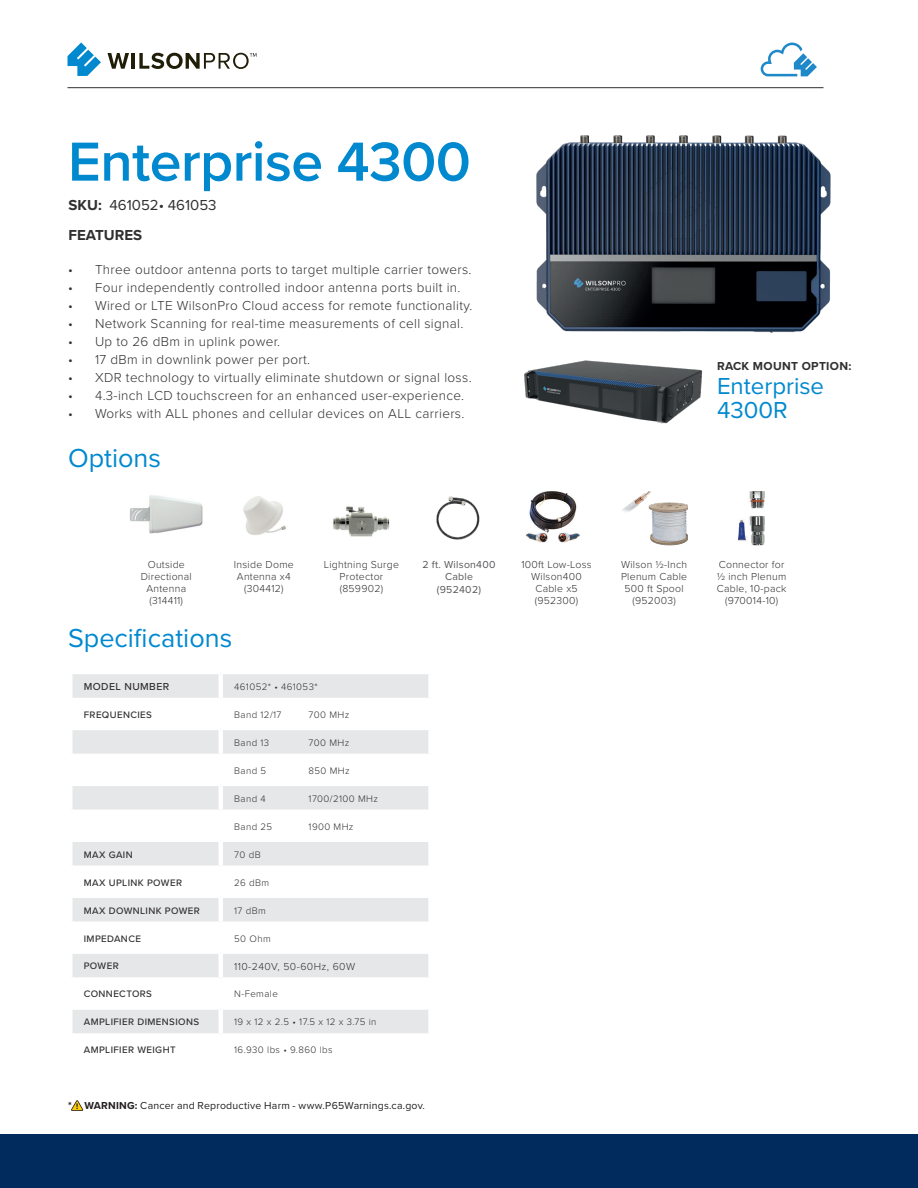
<style>
.page{position:relative;width:918px;height:1188px;background:#fff}
.page>*{position:absolute;margin:0;border:0;box-sizing:border-box;transform-origin:0 0}
.t1{font:600 57px "Proxima Nova";letter-spacing:-.01em;color:#0089cf}
.t2{font:27px "Proxima Nova";color:#0089cf}
.t3{font:24px/24px "Proxima Nova";color:#0089cf}
.t4{font:15px "Proxima Nova";color:#312f30}
.t5{font:700 15px "Proxima Nova";color:#312f30}
.t6{font:300 13.5px "Proxima Nova";letter-spacing:.025em;color:#312f30}
.t7{font:700 12px "Proxima Nova";letter-spacing:.025em;color:#312f30}
.t8{font:300 10.5px/12px "Proxima Nova";letter-spacing:.025em;color:#312f30;text-align:center}
.t9{font:10.5px "Proxima Nova";letter-spacing:.02em;color:#231f20}
.t10{font:10.5px/12.6px "Proxima Nova";letter-spacing:.025em;color:#57585a;text-align:center}
.t11{font:500 10.5px "Proxima Nova";letter-spacing:.04em;color:#312f30}
.t12{font:700 10.5px "Proxima Nova";color:#231f20}
.t13{font:300 9.75px "Proxima Nova";letter-spacing:.04em;color:#312f30}
.t14{font:500 9.75px "Proxima Nova";letter-spacing:.04em;color:#312f30}
.s1{font-weight:700}
.s2{font-size:8.25px;color:#201d1e}
</style>
<div class="page">
<div style="left:0;top:1134px;width:918px;height:54px;background:#002b5c"></div>
<hr style="left:68px;top:87px;width:756px;height:1px;background:#312f30">
<svg style="left:68px;top:42px;width:33px;height:34px"></svg>
<svg style="left:108px;top:53px;width:21px;height:16px"></svg>
<hr style="left:132px;top:53px;width:3px;height:16px;background:#201d09">
<svg style="left:139px;top:53px;width:118px;height:16px"></svg>
<img style="left:536px;top:135px;width:295px;height:197px">
<svg style="left:73px;top:674px;width:355px;height:359px;fill:#e6e7e9"></svg>
<div style="left:218px;top:674px;width:5px;height:24px;background:#fff"></div>
<hr style="left:68px;top:698px;width:153px;height:4px;background:#fff">
<hr style="left:221px;top:698px;width:212px;height:4px;background:#fff">
<div style="left:218px;top:702px;width:5px;height:24px;background:#fff"></div>
<hr style="left:68px;top:726px;width:153px;height:4px;background:#fff">
<hr style="left:221px;top:726px;width:212px;height:4px;background:#fff">
<div style="left:218px;top:730px;width:5px;height:24px;background:#fff"></div>
<hr style="left:68px;top:754px;width:153px;height:4px;background:#fff">
<hr style="left:221px;top:754px;width:212px;height:4px;background:#fff">
<div style="left:218px;top:758px;width:5px;height:24px;background:#fff"></div>
<hr style="left:68px;top:782px;width:153px;height:4px;background:#fff">
<hr style="left:221px;top:782px;width:212px;height:4px;background:#fff">
<div style="left:218px;top:786px;width:5px;height:24px;background:#fff"></div>
<hr style="left:68px;top:810px;width:153px;height:4px;background:#fff">
<hr style="left:221px;top:810px;width:212px;height:4px;background:#fff">
<div style="left:218px;top:814px;width:5px;height:24px;background:#fff"></div>
<hr style="left:68px;top:838px;width:153px;height:4px;background:#fff">
<hr style="left:221px;top:838px;width:212px;height:4px;background:#fff">
<div style="left:218px;top:842px;width:5px;height:24px;background:#fff"></div>
<hr style="left:68px;top:866px;width:153px;height:4px;background:#fff">
<hr style="left:221px;top:866px;width:212px;height:4px;background:#fff">
<div style="left:218px;top:870px;width:5px;height:23px;background:#fff"></div>
<div style="left:68px;top:893px;width:153px;height:5px;background:#fff"></div>
<div style="left:221px;top:893px;width:212px;height:5px;background:#fff"></div>
<div style="left:218px;top:898px;width:5px;height:23px;background:#fff"></div>
<div style="left:68px;top:921px;width:153px;height:5px;background:#fff"></div>
<div style="left:221px;top:921px;width:212px;height:5px;background:#fff"></div>
<div style="left:218px;top:926px;width:5px;height:23px;background:#fff"></div>
<div style="left:68px;top:949px;width:153px;height:5px;background:#fff"></div>
<div style="left:221px;top:949px;width:212px;height:5px;background:#fff"></div>
<div style="left:218px;top:954px;width:5px;height:23px;background:#fff"></div>
<div style="left:68px;top:977px;width:153px;height:5px;background:#fff"></div>
<div style="left:221px;top:977px;width:212px;height:5px;background:#fff"></div>
<div style="left:218px;top:982px;width:5px;height:23px;background:#fff"></div>
<div style="left:68px;top:1005px;width:153px;height:5px;background:#fff"></div>
<div style="left:221px;top:1005px;width:212px;height:5px;background:#fff"></div>
<div style="left:218px;top:1010px;width:5px;height:23px;background:#fff"></div>
<img style="left:524px;top:360px;width:179px;height:64px">
<svg style="left:71px;top:1100px;width:12px;height:11px"></svg>
<svg style="left:760px;top:42px;width:57px;height:35px"></svg>
<img style="left:130px;top:495px;width:73px;height:39px">
<img style="left:243px;top:496px;width:43px;height:39px">
<img style="left:333px;top:506px;width:57px;height:31px">
<img style="left:436px;top:496px;width:44px;height:44px">
<img style="left:526px;top:491px;width:54px;height:51px">
<img style="left:622px;top:491px;width:65px;height:54px">
<img style="left:738px;top:491px;width:27px;height:54px">
<p class="t1" style="left:68px;top:119px;width:404px">Enterprise 4300</p>
<p class="t4" style="left:69px;top:193px;width:150px"><span class="s1">SKU:</span> 461052• 461053</p>
<p class="t5" style="left:69px;top:224px;width:75px">FEATURES</p>
<p class="t6" style="left:68px;top:259px;width:405px">• Three outdoor antenna ports to target multiple carrier towers.</p>
<p class="t6" style="left:68px;top:277px;width:394px">• Four independently controlled indoor antenna ports built in.</p>
<p class="t6" style="left:68px;top:295px;width:406px">• Wired or LTE WilsonPro Cloud access for remote functionality.</p>
<p class="t6" style="left:68px;top:313px;width:397px">• Network Scanning for real-time measurements of cell signal.</p>
<p class="t6" style="left:68px;top:331px;width:214px">• Up to 26 dBm in uplink power.</p>
<p class="t6" style="left:68px;top:349px;width:244px">• 17 dBm in downlink power per port.</p>
<p class="t6" style="left:68px;top:367px;width:405px">• XDR technology to virtually eliminate shutdown or signal loss.</p>
<p class="t6" style="left:68px;top:385px;width:398px">• 4.3-inch LCD touchscreen for an enhanced user-experience.</p>
<p class="t6" style="left:68px;top:403px;width:398px">• Works with ALL phones and cellular devices on ALL carriers.</p>
<p class="t2" style="left:68px;top:438px;width:95px">Options</p>
<p class="t7" style="left:717px;top:357px;width:136px">RACK MOUNT OPTION:</p>
<p class="t3" style="left:717px;top:373px;width:109px">Enterprise<br>4300R</p>
<p class="t8" style="left:148px;top:558px;width:39px">Outside</p>
<p class="t8" style="left:141px;top:570px;width:53px">Directional<br>Antenna</p>
<p class="t8" style="left:150px;top:594px;width:35px">(314411)</p>
<p class="t8" style="left:234px;top:558px;width:61px;text-align:left">Inside Dome<br>Antenna x4</p>
<p class="t8" style="left:244px;top:582px;width:41px">(304412)</p>
<p class="t8" style="left:324px;top:558px;width:77px">Lightning Surge<br>Protector</p>
<p class="t8" style="left:340px;top:582px;width:45px">(859902)</p>
<p class="t10" style="left:422px;top:558px;width:75px">2 ft. Wilson400<br>Cable</p>
<p class="t10" style="left:437px;top:583px;width:46px">(952402)</p>
<p class="t2" style="left:68px;top:618px;width:166px">Specifications</p>
<p class="t11" style="left:84px;top:679px;width:87px">MODEL NUMBER</p>
<p class="t13" style="left:234px;top:679px;width:85px">461052* • 461053*</p>
<p class="t14" style="left:84px;top:707px;width:70px">FREQUENCIES</p>
<p class="t13" style="left:234px;top:707px;width:49px">Band 12/17</p>
<p class="t13" style="left:309px;top:707px;width:42px">700 MHz</p>
<p class="t13" style="left:234px;top:735px;width:37px">Band 13</p>
<p class="t13" style="left:309px;top:735px;width:42px">700 MHz</p>
<p class="t13" style="left:234px;top:763px;width:34px">Band 5</p>
<p class="t13" style="left:309px;top:763px;width:43px">850 MHz</p>
<p class="t13" style="left:234px;top:791px;width:33px">Band 4</p>
<p class="t13" style="left:309px;top:791px;width:71px">1700/2100 MHz</p>
<p class="t13" style="left:234px;top:819px;width:40px">Band 25</p>
<p class="t13" style="left:309px;top:819px;width:46px">1900 MHz</p>
<p class="t14" style="left:84px;top:847px;width:50px">MAX GAIN</p>
<p class="t13" style="left:234px;top:847px;width:28px">70 dB</p>
<p class="t14" style="left:84px;top:875px;width:100px">MAX UPLINK POWER</p>
<p class="t13" style="left:234px;top:875px;width:37px">26 dBm</p>
<p class="t14" style="left:84px;top:903px;width:118px">MAX DOWNLINK POWER</p>
<p class="t13" style="left:234px;top:903px;width:33px">17 dBm</p>
<p class="t14" style="left:84px;top:931px;width:59px">IMPEDANCE</p>
<p class="t13" style="left:234px;top:931px;width:38px">50 Ohm</p>
<p class="t14" style="left:84px;top:959px;width:36px">POWER</p>
<p class="t8" style="left:234px;top:960px;width:122px">110-240V, 50-60Hz, 60W</p>
<p class="t14" style="left:84px;top:987px;width:70px">CONNECTORS</p>
<p class="t13" style="left:234px;top:987px;width:45px">N-Female</p>
<p class="t14" style="left:84px;top:1015px;width:117px">AMPLIFIER DIMENSIONS</p>
<p class="t13" style="left:234px;top:1015px;width:144px">19 x 12 x 2.5 • 17.5 x 12 x 3.75 in</p>
<p class="t14" style="left:84px;top:1043px;width:93px">AMPLIFIER WEIGHT</p>
<p class="t13" style="left:234px;top:1043px;width:100px">16.930 lbs • 9.860 lbs</p>
<p class="t12" style="left:68px;top:1097px;width:12px">* <span class="s2">!</span></p>
<p class="t9" style="left:84px;top:1098px;width:342px"><span class="s1">WARNING:</span> Cancer and Reproductive Harm - www.P65Warnings.ca.gov.</p>
<p class="t8" style="left:521px;top:558px;width:72px">100ft Low-Loss</p>
<p class="t8" style="left:531px;top:570px;width:52px">Wilson400<br>Cable x5</p>
<p class="t8" style="left:535px;top:594px;width:45px">(952300)</p>
<p class="t8" style="left:621px;top:558px;width:68px;text-align:left">Wilson ½-Inch<br>Plenum Cable</p>
<p class="t8" style="left:625px;top:582px;width:61px">500 ft Spool (952003)</p>
<p class="t8" style="left:717px;top:558px;width:71px">Connector for ½ inch Plenum<br>Cable, 10-pack (970014-10)</p>
</div>
